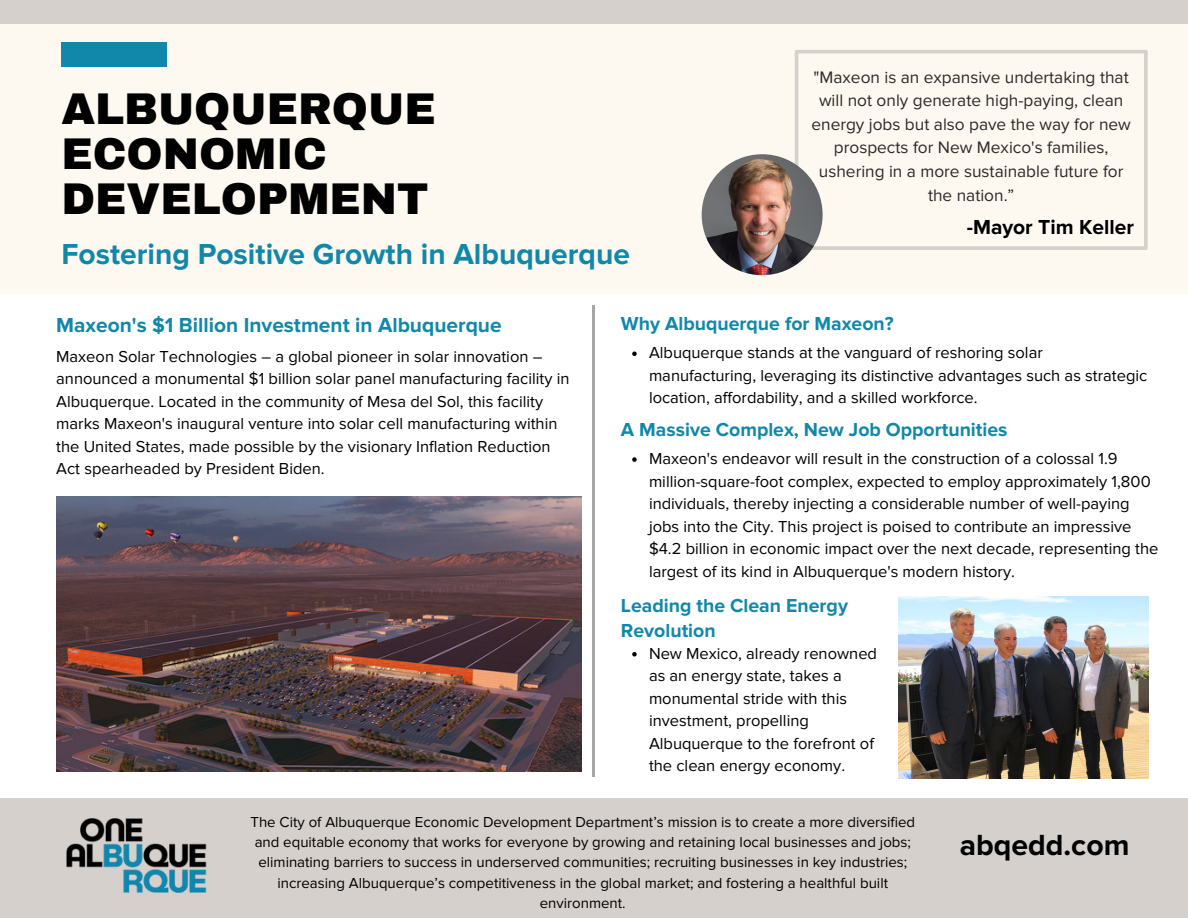
<style>
.page{position:relative;width:1188px;height:918px;background:#fff}
.page>*{position:absolute;margin:0;border:0;box-sizing:border-box;transform-origin:0 0}
.t1{font:900 43.5px/45px "Archivo";color:#000}
.t2{font:700 30.15px "Proxima Nova";color:#000}
.t3{font:700 30px "Proxima Nova";color:#18a}
.t4{font:700 21px "Proxima Nova";color:#18a}
.t5{font:700 21px "Proxima Nova";color:#000}
.t6{font:700 19.5px/24.8px "Proxima Nova";color:#18a}
.t7{font:17.25px/23.7px "Proxima Nova";color:#30282a;text-align:center}
.t8{font:16.5px/22.5px "Proxima Nova";color:#000}
.t9{font:15px/20.2px "Proxima Nova";color:#000;text-align:center}
</style>
<div class="page">
<div style="left:0;top:0;width:1188px;height:24px;background:#d5d0cc"></div>
<div style="left:0;top:24px;width:1188px;height:270px;background:#fdf8f0"></div>
<div style="left:61px;top:42px;width:106px;height:25px;background:#18a"></div>
<hr style="left:593px;top:306px;width:2px;height:471px;background:#a6a6a6">
<svg style="left:795px;top:50px;width:353px;height:200px"></svg>
<img style="left:702px;top:154px;width:121px;height:121px;border-radius:50%">
<img style="left:56px;top:497px;width:526px;height:274px">
<img style="left:898px;top:596px;width:250px;height:182px">
<svg style="left:632px;top:352px;width:5px;height:4px"></svg>
<svg style="left:632px;top:457px;width:5px;height:5px"></svg>
<svg style="left:632px;top:652px;width:5px;height:5px"></svg>
<div style="left:0;top:798px;width:1188px;height:120px;background:#d5d0cc"></div>
<img style="left:66px;top:818px;width:141px;height:75px">
<p class="t1" style="left:61px;top:87px;width:376px">ALBUQUERQUE</p>
<p class="t1" style="left:61px;top:132px;width:369px">ECONOMIC<br>DEVELOPMENT</p>
<p class="t3" style="left:61px;top:236px;width:570px">Fostering Positive Growth in Albuquerque</p>
<p class="t7" style="left:811px;top:65px;width:321px">"Maxeon is an expansive undertaking that will not only generate high-paying, clean energy jobs but also pave the way for new prospects for New Mexico's families, ushering in a more sustainable future for the nation.”</p>
<p class="t5" style="left:967px;top:215px;width:169px">-Mayor Tim Keller</p>
<p class="t4" style="left:56px;top:313px;width:447px">Maxeon's $1 Billion Investment in Albuquerque</p>
<p class="t8" style="left:56px;top:346px;width:515px">Maxeon Solar Technologies – a global pioneer in solar innovation – announced a monumental $1 billion solar panel manufacturing facility in Albuquerque. Located in the community of Mesa del Sol, this facility marks Maxeon's inaugural venture into solar cell manufacturing within the United States, made possible by the visionary Inflation Reduction Act spearheaded by President Biden.</p>
<p class="t6" style="left:621px;top:311px;width:274px">Why Albuquerque for Maxeon?</p>
<p class="t8" style="left:649px;top:342px;width:500px">Albuquerque stands at the vanguard of reshoring solar manufacturing, leveraging its distinctive advantages such as strategic location, affordability, and a skilled workforce.</p>
<p class="t6" style="left:621px;top:417px;width:388px">A Massive Complex, New Job Opportunities</p>
<p class="t8" style="left:649px;top:448px;width:511px">Maxeon's endeavor will result in the construction of a colossal 1.9 million-square-foot complex, expected to employ approximately 1,800 individuals, thereby injecting a considerable number of well-paying jobs into the City. This project is poised to contribute an impressive $4.2 billion in economic impact over the next decade, representing the largest of its kind in Albuquerque's modern history.</p>
<p class="t6" style="left:621px;top:593px;width:229px">Leading the Clean Energy<br>Revolution</p>
<p class="t8" style="left:649px;top:642px;width:230px">New Mexico, already renowned as an energy state, takes a monumental stride with this investment, propelling<br>Albuquerque to the forefront of the clean energy economy.</p>
<p class="t9" style="left:250px;top:812px;width:666px">The City of Albuquerque Economic Development Department’s mission is to create a more diversified and equitable economy that works for everyone by growing and retaining local businesses and jobs; eliminating barriers to success in underserved communities; recruiting businesses in key industries; increasing Albuquerque’s competitiveness in the global market; and fostering a healthful built environment.</p>
<p class="t2" style="left:960px;top:828px;width:171px">abqedd.com</p>
</div>
